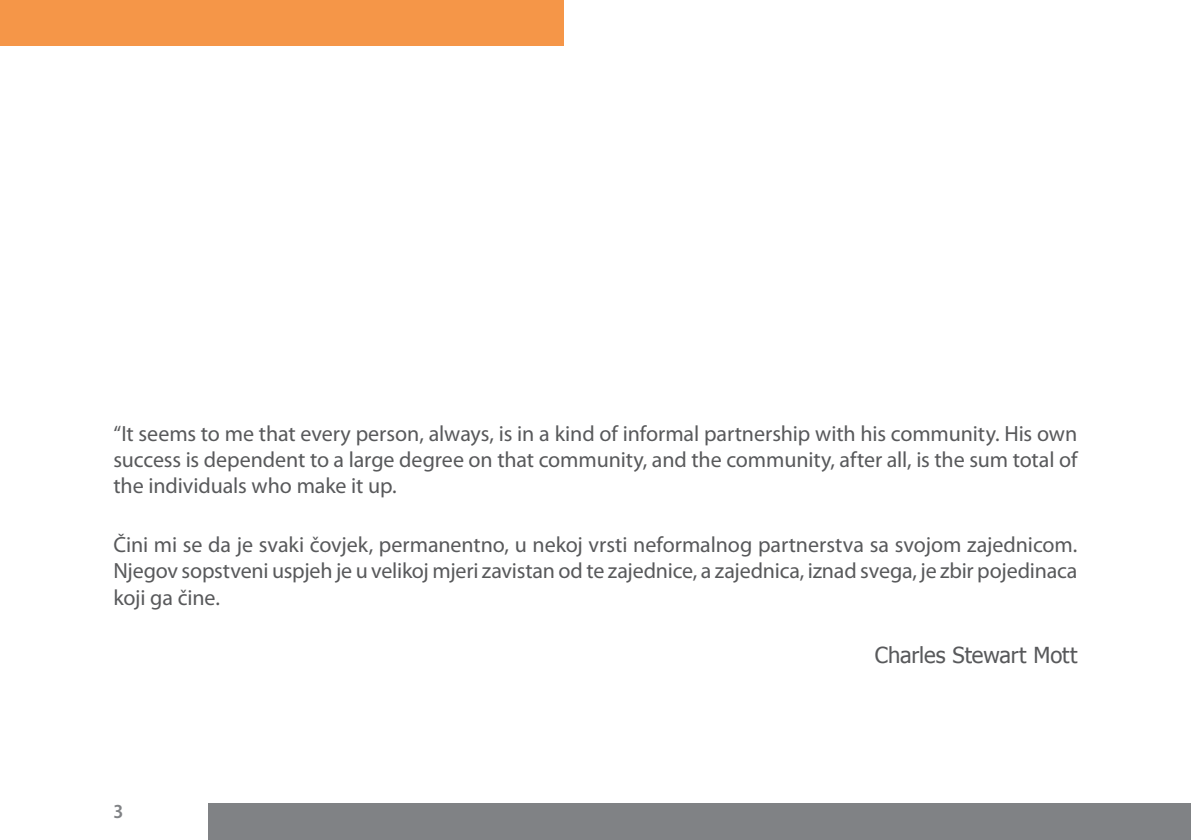
<style>
.page{position:relative;width:1191px;height:840px;background:#fff}
.page>*{position:absolute;margin:0;border:0;box-sizing:border-box;transform-origin:0 0}
.t1{font:22px/26.4px "Myriad Pro";letter-spacing:-.005em;color:#58595b;text-align:justify}
.t2{font:22px "Tahoma";letter-spacing:-.005em;color:#58595b}
.t3{font:600 semi-condensed 20px "Myriad Pro";color:#808285}
</style>
<div class="page">
<div style="left:0;top:0;width:563px;height:45px;background:#f59648"></div>
<div style="left:208px;top:802px;width:983px;height:37px;background:#808285"></div>
<p class="t1" style="left:113px;top:419px;width:965px">“It seems to me that every person, always, is in a kind of informal partnership with his community. His own success is dependent to a large degree on that community, and the community, after all, is the sum total of the individuals who make it up.</p>
<p class="t1" style="left:113px;top:530px;width:965px">Čini mi se da je svaki čovjek, permanentno, u nekoj vrsti neformalnog partnerstva sa svojom zajednicom.<br>Njegov sopstveni uspjeh je u velikoj mjeri zavistan od te zajednice, a zajednica, iznad svega, je zbir pojedinaca koji ga čine.</p>
<p class="t2" style="left:875px;top:640px;width:204px">Charles Stewart Mott</p>
<p class="t3" style="left:113px;top:800px;width:11px">3</p>
</div>
